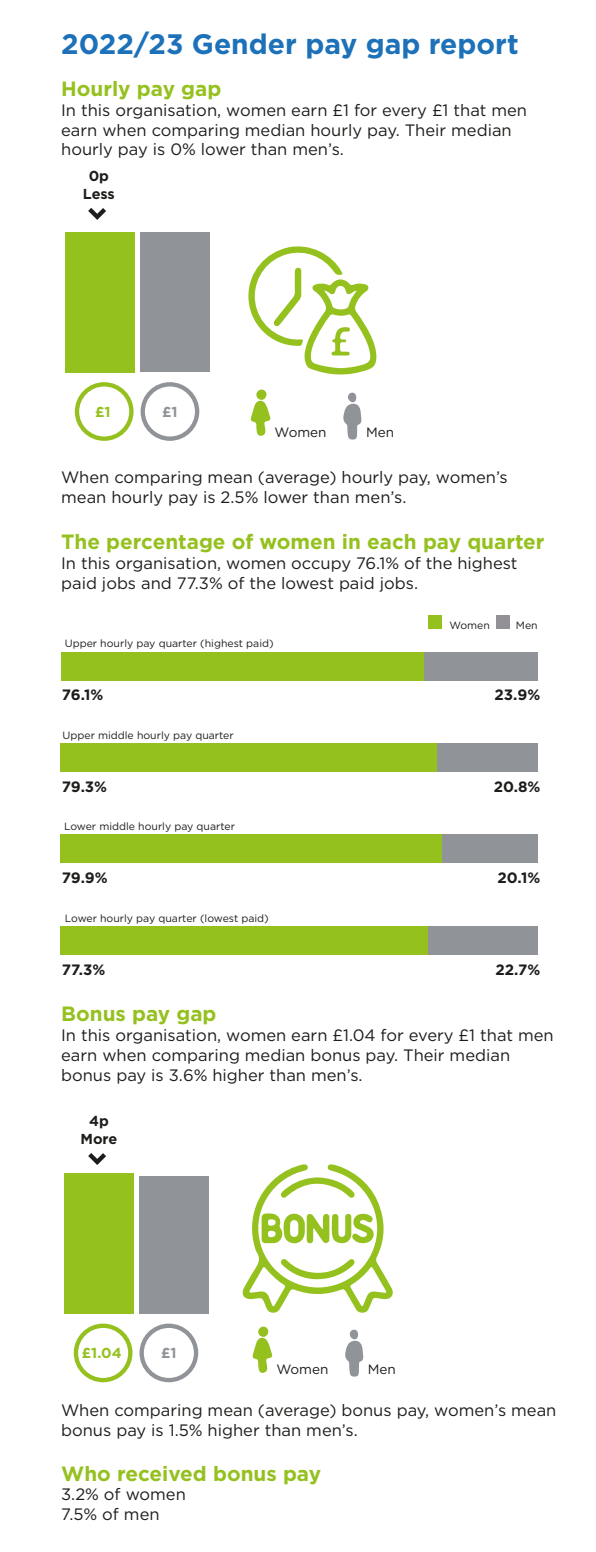
<style>
.page{position:relative;width:596px;height:1552px;background:#fff}
.page>*{position:absolute;margin:0;border:0;box-sizing:border-box;transform-origin:0 0}
.t1{font:700 28.2px "Gotham";color:#1d71b8}
.t2{font:700 20.7px "Gotham";color:#95c11f}
.t3{font:16.5px/19.8px "Gotham";color:#1d1d1b}
.t4{font:700 15px "Gotham";color:#1d1d1b}
.t5{font:700 14.4px/17.4px "Gotham";color:#1d1d1b;text-align:center}
.t6{font:700 14.4px "Gotham";color:#95c11f}
.t7{font:700 14.4px "Gotham";color:#909397}
.t8{font:13.5px "Gotham";color:#1d1d1b}
.t9{font:10.5px "Gotham";color:#1d1d1b}
</style>
<div class="page">
<svg style="left:343px;top:403px;width:18px;height:36px"></svg>
<svg style="left:250px;top:400px;width:20px;height:36px"></svg>
<div style="left:256px;top:389px;width:10px;height:11px;background:#95c11f;border-radius:50%"></div>
<svg style="left:347px;top:392px;width:9px;height:10px"></svg>
<svg style="left:248px;top:246px;width:128px;height:129px"></svg>
<div style="left:371px;top:652px;width:166px;height:28px;background:#909397"></div>
<div style="left:61px;top:652px;width:362px;height:28px;background:#95c11f"></div>
<div style="left:371px;top:742px;width:166px;height:29px;background:#909397"></div>
<div style="left:61px;top:742px;width:375px;height:29px;background:#95c11f"></div>
<div style="left:371px;top:834px;width:166px;height:29px;background:#909397"></div>
<div style="left:61px;top:834px;width:380px;height:29px;background:#95c11f"></div>
<div style="left:371px;top:926px;width:166px;height:28px;background:#909397"></div>
<div style="left:61px;top:926px;width:366px;height:28px;background:#95c11f"></div>
<div style="left:428px;top:615px;width:13px;height:14px;background:#95c11f"></div>
<div style="left:496px;top:615px;width:13px;height:14px;background:#939196"></div>
<div style="left:64px;top:1173px;width:69px;height:140px;background:#95c11f"></div>
<div style="left:139px;top:1176px;width:69px;height:137px;background:#909397"></div>
<svg style="left:88px;top:1153px;width:18px;height:12px"></svg>
<div style="left:74px;top:1323px;width:58px;height:58px;border:4px solid #95c11f;border-radius:50%"></div>
<div style="left:139px;top:1323px;width:59px;height:58px;border:4px solid #909397;border-radius:50%"></div>
<svg style="left:345px;top:1340px;width:18px;height:36px"></svg>
<svg style="left:252px;top:1337px;width:20px;height:35px"></svg>
<div style="left:258px;top:1326px;width:10px;height:10px;background:#95c11f;border-radius:50%"></div>
<div style="left:349px;top:1329px;width:9px;height:10px;background:#909397;border-radius:50%"></div>
<svg style="left:242px;top:1164px;width:151px;height:148px"></svg>
<svg style="left:88px;top:208px;width:18px;height:12px"></svg>
<div style="left:65px;top:232px;width:69px;height:140px;background:#95c11f"></div>
<div style="left:140px;top:232px;width:69px;height:140px;background:#909397"></div>
<div style="left:75px;top:382px;width:58px;height:59px;border:4px solid #95c11f;border-radius:50%"></div>
<div style="left:140px;top:382px;width:59px;height:59px;border:4px solid #909397;border-radius:50%"></div>
<h1 class="t1" style="left:61px;top:28px;width:458px">2022/23 Gender pay gap report</h1>
<p class="t2" style="left:61px;top:77px;width:161px">Hourly pay gap</p>
<p class="t3" style="left:61px;top:100px;width:467px">In this organisation, women earn £1 for every £1 that men earn when comparing median hourly pay. Their median hourly pay is 0% lower than men’s.</p>
<p class="t5" style="left:83px;top:167px;width:34px">0p<br>Less</p>
<p class="t6" style="left:95px;top:403px;width:17px">£1</p>
<p class="t7" style="left:162px;top:403px;width:17px">£1</p>
<p class="t8" style="left:274px;top:423px;width:53px">Women</p>
<p class="t8" style="left:365px;top:423px;width:30px">Men</p>
<p class="t3" style="left:61px;top:467px;width:448px">When comparing mean (average) hourly pay, women’s mean hourly pay is 2.5% lower than men’s.</p>
<p class="t2" style="left:61px;top:530px;width:484px">The percentage of women in each pay quarter</p>
<p class="t3" style="left:61px;top:553px;width:457px">In this organisation, women occupy 76.1% of the highest paid jobs and 77.3% of the lowest paid jobs.</p>
<p class="t9" style="left:65px;top:636px;width:210px">Upper hourly pay quarter (highest paid)</p>
<p class="t9" style="left:449px;top:618px;width:42px">Women</p>
<p class="t9" style="left:515px;top:618px;width:23px">Men</p>
<p class="t4" style="left:62px;top:686px;width:43px">76.1%</p>
<p class="t4" style="left:494px;top:686px;width:47px">23.9%</p>
<p class="t9" style="left:62px;top:728px;width:172px">Upper middle hourly pay quarter</p>
<p class="t4" style="left:62px;top:778px;width:47px">79.3%</p>
<p class="t4" style="left:493px;top:778px;width:48px">20.8%</p>
<p class="t9" style="left:64px;top:819px;width:172px">Lower middle hourly pay quarter</p>
<p class="t4" style="left:62px;top:868px;width:47px">79.9%</p>
<p class="t4" style="left:497px;top:868px;width:44px">20.1%</p>
<p class="t9" style="left:65px;top:911px;width:205px">Lower hourly pay quarter (lowest paid)</p>
<p class="t4" style="left:62px;top:960px;width:45px">77.3%</p>
<p class="t4" style="left:495px;top:960px;width:46px">22.7%</p>
<p class="t2" style="left:61px;top:1001px;width:157px">Bonus pay gap</p>
<p class="t3" style="left:61px;top:1024px;width:493px">In this organisation, women earn £1.04 for every £1 that men earn when comparing median bonus pay. Their median bonus pay is 3.6% higher than men’s.</p>
<p class="t5" style="left:80px;top:1112px;width:38px">4p<br>More</p>
<p class="t6" style="left:82px;top:1344px;width:41px">£1.04</p>
<p class="t7" style="left:161px;top:1344px;width:17px">£1</p>
<p class="t8" style="left:276px;top:1360px;width:53px">Women</p>
<p class="t8" style="left:367px;top:1360px;width:30px">Men</p>
<p class="t3" style="left:61px;top:1399px;width:496px">When comparing mean (average) bonus pay, women’s mean bonus pay is 1.5% higher than men’s.</p>
<p class="t2" style="left:61px;top:1460px;width:261px">Who received bonus pay</p>
<p class="t3" style="left:61px;top:1483px;width:126px">3.2% of women<br>7.5% of men</p>
</div>
